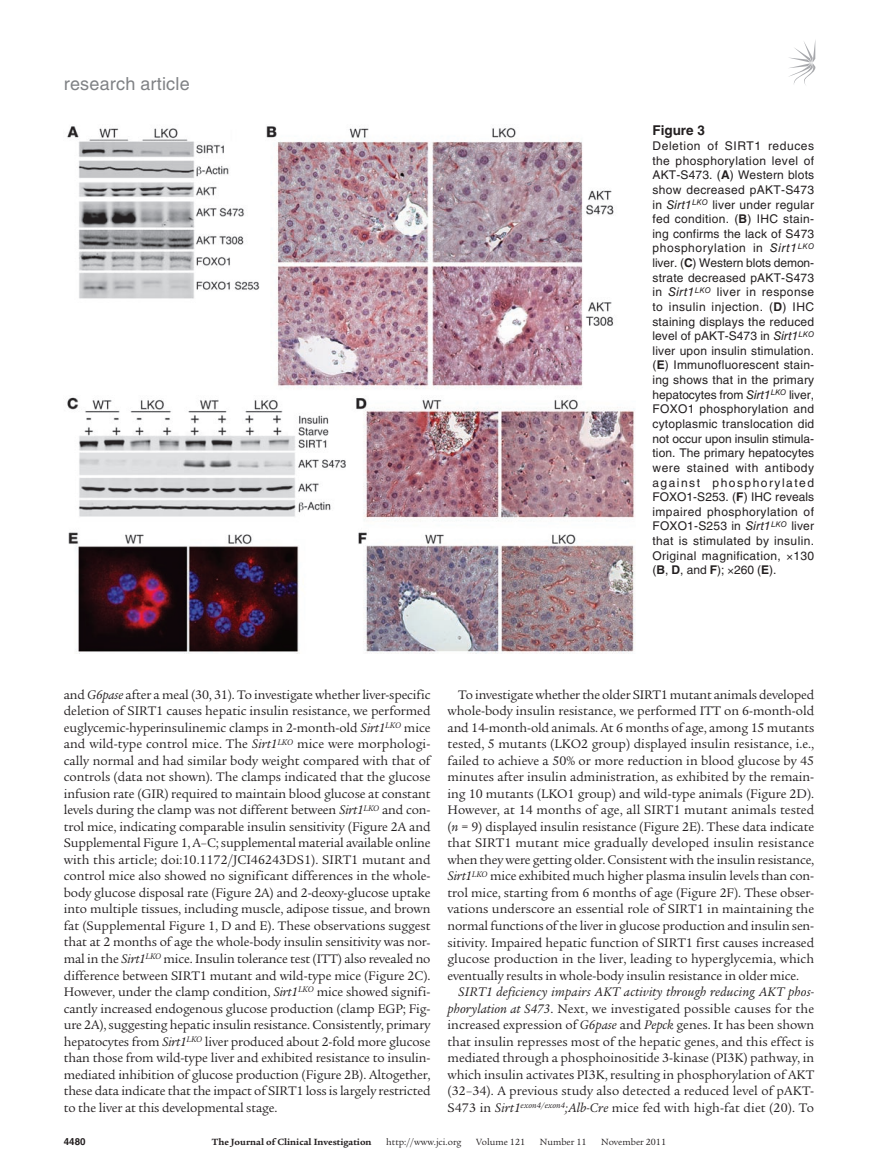
<style>
.page{position:relative;width:878px;height:1175px;background:#fff}
.page>*{position:absolute;margin:0;border:0;box-sizing:border-box;transform-origin:0 0}
.t1{font:18px "Helvetica LT Std";letter-spacing:.01em;color:#808285}
.t2{font:13.5px/16.5px "Legacy Serif Std";letter-spacing:-.01em;color:#231f20;text-align:justify}
.t3{font:700 13.5px "Helvetica LT Std";color:#231f20}
.t4{font:12px/14.5px "Helvetica LT Std";letter-spacing:.03em;color:#231f20;text-align:justify}
.t5{font:9.75px "Legacy Serif Std";color:#231f20}
.t6{font:700 9.75px "Legacy Serif Std";color:#231f20}
.t7{font:700 9.75px "Helvetica LT Std";color:#231f20}
.s1{font-weight:700}
.s2{font-style:italic}
</style>
<div class="page">
<svg style="left:789px;top:42px;width:26px;height:43px"></svg>
<img style="left:67px;top:126px;width:568px;height:528px">
<h1 class="t1" style="left:64px;top:73px;width:127px">research article</h1>
<p class="t3" style="left:652px;top:122px;width:54px">Figure 3</p>
<p class="t4" style="left:652px;top:138px;width:163px">Deletion of SIRT1 reduces the phosphorylation level of AKT-S473. (<span class="s1">A</span>) Western blots show decreased pAKT-S473 in <span class="s2">Sirt1</span><sup>LKO</sup> liver under regular fed condition. (<span class="s1">B</span>) IHC stain&shy;ing confirms the lack of S473 phosphorylation in <span class="s2">Sirt1</span><sup>LKO </sup>liver. (<span class="s1">C</span>) Western blots demon&shy;strate decreased pAKT-S473 in <span class="s2">Sirt1</span><sup>LKO</sup> liver in response to insulin injection. (<span class="s1">D</span>) IHC staining displays the reduced level of pAKT-S473 in <span class="s2">Sirt1</span><sup>LKO </sup>liver upon insulin stimulation. (<span class="s1">E</span>) Immunofluorescent stain&shy;ing shows that in the primary hepatocytes from <span class="s2">Sirt1</span><sup>LKO</sup> liver, FOXO1 phosphorylation and cytoplasmic translocation did not occur upon insulin stimula&shy;tion. The primary hepatocytes were stained with antibody against phosphorylated FOXO1-S253. (<span class="s1">F</span>) IHC reveals impaired phosphorylation of FOXO1-S253 in <span class="s2">Sirt1</span><sup>LKO</sup> liver that is stimulated by insulin.<br>Original magnification, 130 (<span class="s1">B</span>, <span class="s1">D</span>, and <span class="s1">F</span>); 260 (<span class="s1">E</span>).</p>
<p class="t2" style="left:64px;top:686px;width:368px">and <span class="s2">G6pase</span> after a meal (30, 31). To investigate whether liver-specific deletion of SIRT1 causes hepatic insulin resistance, we performed euglycemic-hyperinsulinemic clamps in 2-month-old <span class="s2">Sirt1</span><sup>LKO</sup> mice and wild-type control mice. The <span class="s2">Sirt1</span><sup>LKO</sup> mice were morphologi&shy;cally normal and had similar body weight compared with that of controls (data not shown). The clamps indicated that the glucose infusion rate (GIR) required to maintain blood glucose at constant levels during the clamp was not different between <span class="s2">Sirt1</span><sup>LKO</sup> and con&shy;trol mice, indicating comparable insulin sensitivity (Figure 2A and Supplemental Figure 1, A–C; supplemental material available online with this article; doi:10.1172/JCI46243DS1). SIRT1 mutant and control mice also showed no significant differences in the whole&shy;body glucose disposal rate (Figure 2A) and 2-deoxy-glucose uptake into multiple tissues, including muscle, adipose tissue, and brown fat (Supplemental Figure 1, D and E). These observations suggest that at 2 months of age the whole-body insulin sensitivity was nor&shy;mal in the <span class="s2">Sirt1</span><sup>LKO</sup> mice. Insulin tolerance test (ITT) also revealed no difference between SIRT1 mutant and wild-type mice (Figure 2C).<br>However, under the clamp condition, <span class="s2">Sirt1</span><sup>LKO</sup> mice showed signifi&shy;cantly increased endogenous glucose production (clamp EGP; Fig&shy;ure 2A), suggesting hepatic insulin resistance. Consistently, primary hepatocytes from <span class="s2">Sirt1</span><sup>LKO</sup> liver produced about 2-fold more glucose than those from wild-type liver and exhibited resistance to insulin&shy;mediated inhibition of glucose production (Figure 2B). Altogether, these data indicate that the impact of SIRT1 loss is largely restricted to the liver at this developmental stage.</p>
<p class="t2" style="left:447px;top:686px;width:368px;text-indent:11px">To investigate whether the older SIRT1 mutant animals developed whole-body insulin resistance, we performed ITT on 6-month-old and 14-month-old animals. At 6 months of age, among 15 mutants tested, 5 mutants (LKO2 group) displayed insulin resistance, i.e., failed to achieve a 50% or more reduction in blood glucose by 45 minutes after insulin administration, as exhibited by the remain&shy;ing 10 mutants (LKO1 group) and wild-type animals (Figure 2D).<br>However, at 14 months of age, all SIRT1 mutant animals tested (<span class="s2">n</span> = 9) displayed insulin resistance (Figure 2E). These data indicate that SIRT1 mutant mice gradually developed insulin resistance when they were getting older. Consistent with the insulin resistance, <span class="s2">Sirt1</span><sup>LKO</sup> mice exhibited much higher plasma insulin levels than con&shy;trol mice, starting from 6 months of age (Figure 2F). These obser&shy;vations underscore an essential role of SIRT1 in maintaining the normal functions of the liver in glucose production and insulin sen&shy;sitivity. Impaired hepatic function of SIRT1 first causes increased glucose production in the liver, leading to hyperglycemia, which eventually results in whole-body insulin resistance in older mice.</p>
<p class="t2" style="left:447px;top:983px;width:368px;text-indent:11px"><span class="s2">SIRT1 deficiency impairs AKT activity through reducing AKT phos&shy;phorylation at S473</span>. Next, we investigated possible causes for the increased expression of <span class="s2">G6pase</span> and <span class="s2">Pepck</span> genes. It has been shown that insulin represses most of the hepatic genes, and this effect is mediated through a phosphoinositide 3-kinase (PI3K) pathway, in which insulin activates PI3K, resulting in phosphorylation of AKT (32–34). A previous study also detected a reduced level of pAKT-S473 in <span class="s2">Sirt1</span><sup>exon4/exon4</sup><span class="s2">;Alb-Cre</span> mice fed with high-fat diet (20). To</p>
<p class="t7" style="left:64px;top:1135px;width:23px">4480</p>
<p class="t6" style="left:212px;top:1135px;width:161px">The Journal of Clinical Investigation</p>
<p class="t5" style="left:386px;top:1136px;width:77px">http://www.jci.org</p>
<p class="t5" style="left:476px;top:1136px;width:50px">Volume 121</p>
<p class="t5" style="left:540px;top:1136px;width:48px">Number 11</p>
<p class="t5" style="left:601px;top:1136px;width:66px">November 2011</p>
</div>
